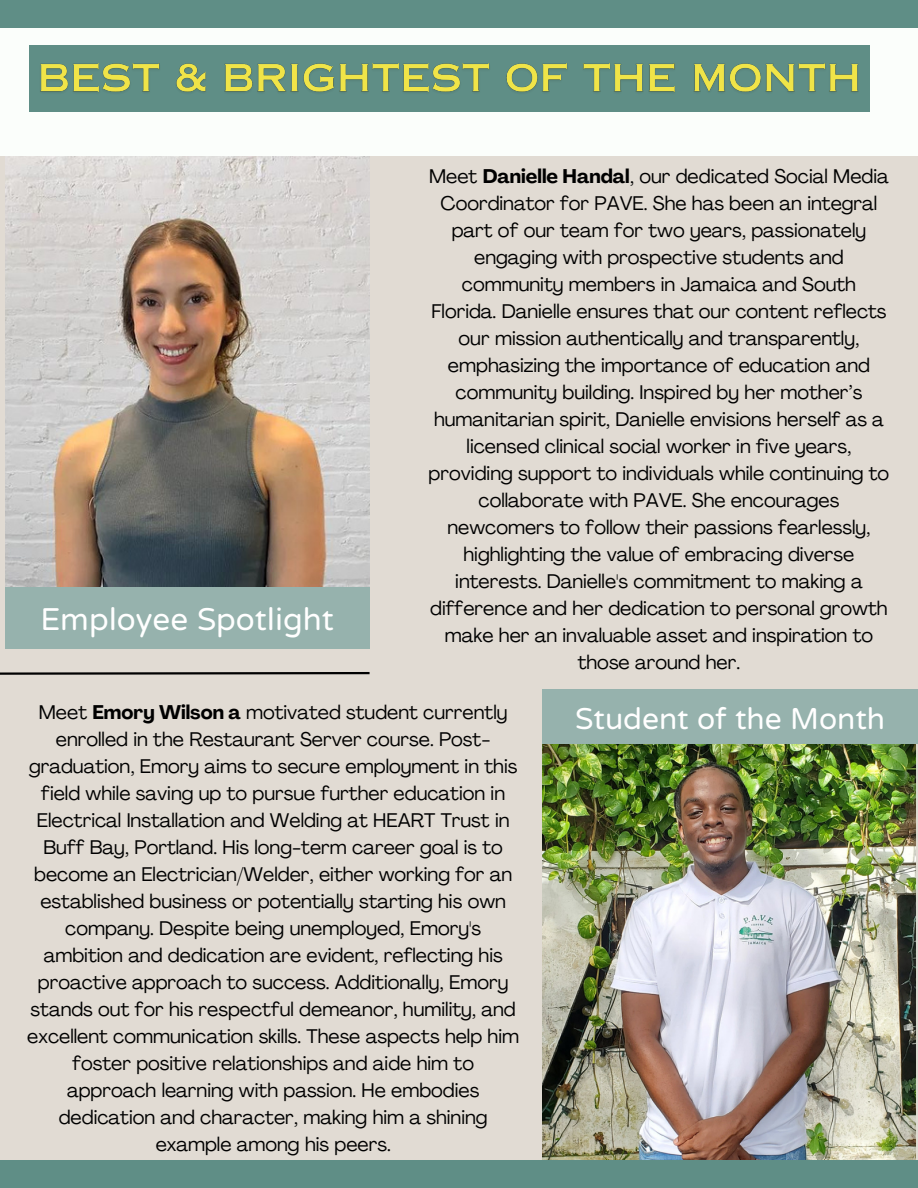
<style>
.page{position:relative;width:918px;height:1188px;background:#e1dbd3}
.page>*{position:absolute;margin:0;border:0;box-sizing:border-box;transform-origin:0 0}
.t1{font:39.15px "NTR";color:#fff}
.t2{font:37.35px "NTR";color:#fff}
.t3{font:19.5px/27px "Agrandir";color:#000;text-align:center}
.s1{font-weight:700}
</style>
<div class="page">
<div style="left:5px;top:587px;width:365px;height:61px;background:#96b2ad"></div>
<img style="left:5px;top:156px;width:365px;height:431px">
<img style="left:542px;top:744px;width:374px;height:417px">
<div style="left:542px;top:690px;width:376px;height:54px;background:#96b2ad"></div>
<svg style="left:0;top:672px;width:370px;height:3px"></svg>
<div style="left:0;top:28px;width:918px;height:128px;background:#fbfefb"></div>
<div style="left:0;top:0;width:918px;height:28px;background:#5f8e86"></div>
<div style="left:29px;top:45px;width:841px;height:67px;background:#5f8e86"></div>
<img style="left:40px;top:63px;width:819px;height:30px">
<div style="left:0;top:1161px;width:918px;height:27px;background:#5f8e86"></div>
<p class="t1" style="left:40px;top:594px;width:295px">Employee Spotlight</p>
<p class="t3" style="left:429px;top:165px;width:462px">Meet <span class="s1">Danielle Handal</span>, our dedicated Social Media Coordinator for PAVE. She has been an integral part of our team for two years, passionately engaging with prospective students and community members in Jamaica and South Florida. Danielle ensures that our content reflects our mission authentically and transparently, emphasizing the importance of education and community building. Inspired by her mother’s humanitarian spirit, Danielle envisions herself as a licensed clinical social worker in five years, providing support to individuals while continuing to collaborate with PAVE. She encourages newcomers to follow their passions fearlessly, highlighting the value of embracing diverse interests. Danielle's commitment to making a difference and her dedication to personal growth make her an invaluable asset and inspiration to those around her.</p>
<h2 class="t3" style="left:27px;top:701px;width:493px">Meet <span class="s1">Emory Wilson a</span> motivated student currently enrolled in the Restaurant Server course. Post&shy;graduation, Emory aims to secure employment in this field while saving up to pursue further education in Electrical Installation and Welding at HEART Trust in Buff Bay, Portland. His long-term career goal is to become an Electrician/Welder, either working for an established business or potentially starting his own company. Despite being unemployed, Emory's ambition and dedication are evident, reflecting his proactive approach to success. Additionally, Emory stands out for his respectful demeanor, humility, and excellent communication skills. These aspects help him foster positive relationships and aide him to approach learning with passion. He embodies dedication and character, making him a shining example among his peers.</h2>
<h2 class="t2" style="left:575px;top:694px;width:311px">Student of the Month</h2>
</div>
